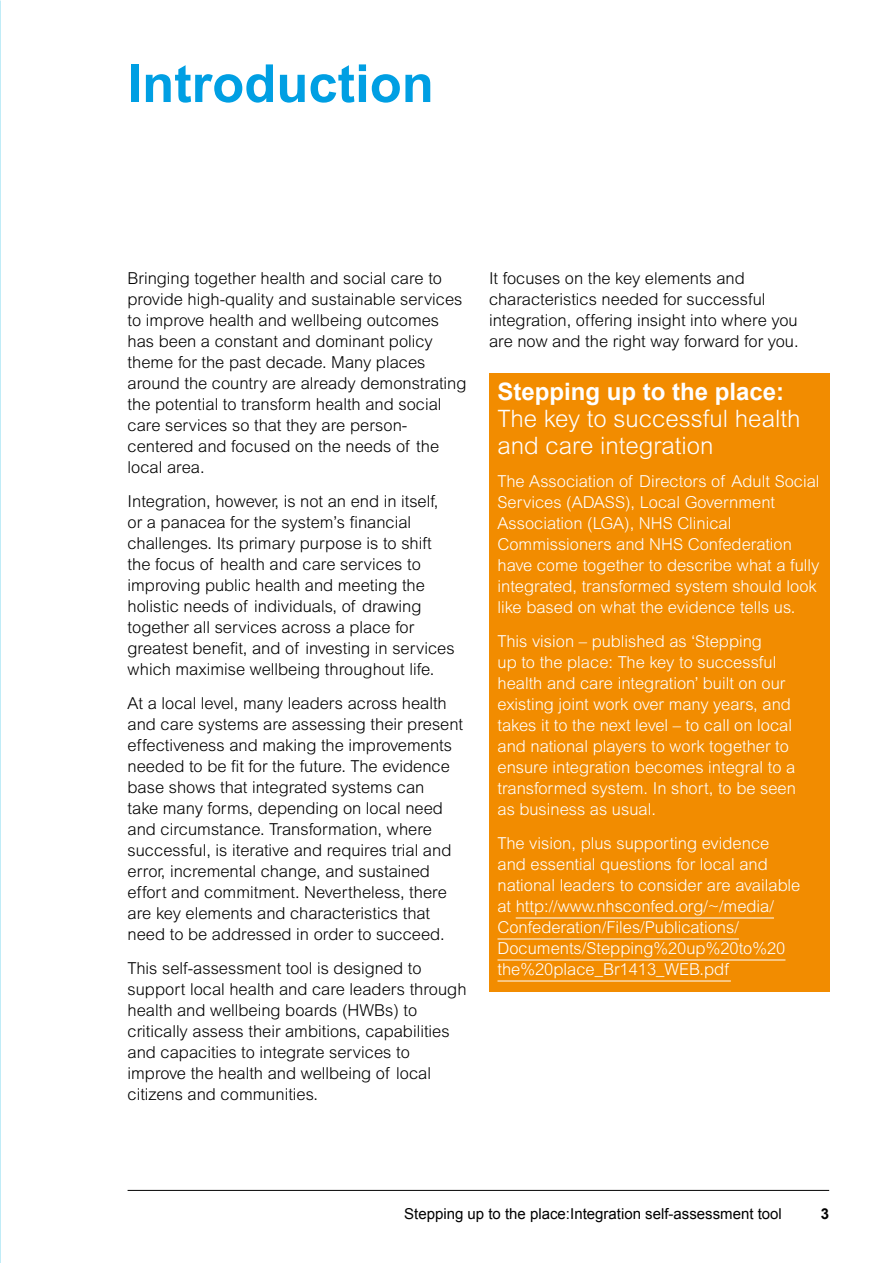
<style>
.page{position:relative;width:893px;height:1263px;background:#fff}
.page>*{position:absolute;margin:0;border:0;box-sizing:border-box;transform-origin:0 0}
.t1{font:700 52.5px "Arial";color:#009fe3}
.t2{font:300 24px/27px "Arial MT Std";color:#fff}
.t3{font:700 24px "Arial";color:#fff}
.t4{font:300 16.5px/21px "Arial MT Std";color:#000}
.t5{font:300 16.5px/21px "Arial MT Std";color:#fff}
.t6{font:15px "Arial";color:#000}
.t7{font:700 15px "Arial";color:#000}
</style>
<div class="page">
<hr style="left:128px;top:1190px;width:701px;height:1px;background:#000">
<div style="left:489px;top:374px;width:340px;height:99px;background:#f28c00"></div>
<div style="left:489px;top:467px;width:340px;height:164px;background:#f28c00"></div>
<div style="left:489px;top:627px;width:340px;height:205px;background:#f28c00"></div>
<div style="left:489px;top:828px;width:340px;height:164px;background:#f28c00"></div>
<hr style="left:516px;top:918px;width:258px;height:1px;background:#fff">
<hr style="left:497px;top:939px;width:242px;height:1px;background:#fff">
<hr style="left:497px;top:960px;width:288px;height:1px;background:#fff">
<hr style="left:497px;top:981px;width:234px;height:1px;background:#fff">
<h1 class="t1" style="left:128px;top:49px;width:308px">Introduction</h1>
<p class="t4" style="left:128px;top:268px;width:340px">Bringing together health and social care to provide high-quality and sustainable services to improve health and wellbeing outcomes has been a constant and dominant policy theme for the past decade. Many places around the country are already demonstrating the potential to transform health and social care services so that they are person&shy;centered and focused on the needs of the local area.</p>
<p class="t4" style="left:128px;top:491px;width:329px">Integration, however, is not an end in itself, or a panacea for the system’s financial challenges. Its primary purpose is to shift the focus of health and care services to improving public health and meeting the holistic needs of individuals, of drawing together all services across a place for greatest benefit, and of investing in services which maximise wellbeing throughout life.</p>
<p class="t4" style="left:128px;top:692px;width:337px">At a local level, many leaders across health and care systems are assessing their present effectiveness and making the improvements needed to be fit for the future. The evidence base shows that integrated systems can<br>take many forms, depending on local need and circumstance. Transformation, where successful, is iterative and requires trial and error, incremental change, and sustained effort and commitment. Nevertheless, there are key elements and characteristics that need to be addressed in order to succeed.</p>
<p class="t4" style="left:128px;top:957px;width:340px">This self-assessment tool is designed to support local health and care leaders through health and wellbeing boards (HWBs) to critically assess their ambitions, capabilities and capacities to integrate services to improve the health and wellbeing of local citizens and communities.</p>
<p class="t4" style="left:489px;top:268px;width:311px">It focuses on the key elements and characteristics needed for successful integration, offering insight into where you are now and the right way forward for you.</p>
<h2 class="t3" style="left:497px;top:375px;width:288px">Stepping up to the place:</h2>
<h2 class="t2" style="left:497px;top:405px;width:304px">The key to successful health and care integration</h2>
<p class="t5" style="left:497px;top:471px;width:324px">The Association of Directors of Adult Social Services (ADASS), Local Government Association (LGA), NHS Clinical Commissioners and NHS Confederation have come together to describe what a fully integrated, transformed system should look like based on what the evidence tells us.</p>
<p class="t5" style="left:497px;top:631px;width:300px">This vision – published as ‘Stepping<br>up to the place: The key to successful health and care integration’ built on our existing joint work over many years, and takes it to the next level – to call on local and national players to work together to ensure integration becomes integral to a transformed system. In short, to be seen as business as usual.</p>
<p class="t5" style="left:497px;top:833px;width:304px">The vision, plus supporting evidence and essential questions for local and national leaders to consider are available at http://www.nhsconfed.org/~/media/ Confederation/Files/Publications/ Documents/Stepping%20up%20to%20 the%20place_Br1413_WEB.pdf</p>
<p class="t6" style="left:404px;top:1203px;width:379px">Stepping up to the place:Integration self-assessment tool</p>
<p class="t7" style="left:821px;top:1203px;width:10px">3</p>
</div>
